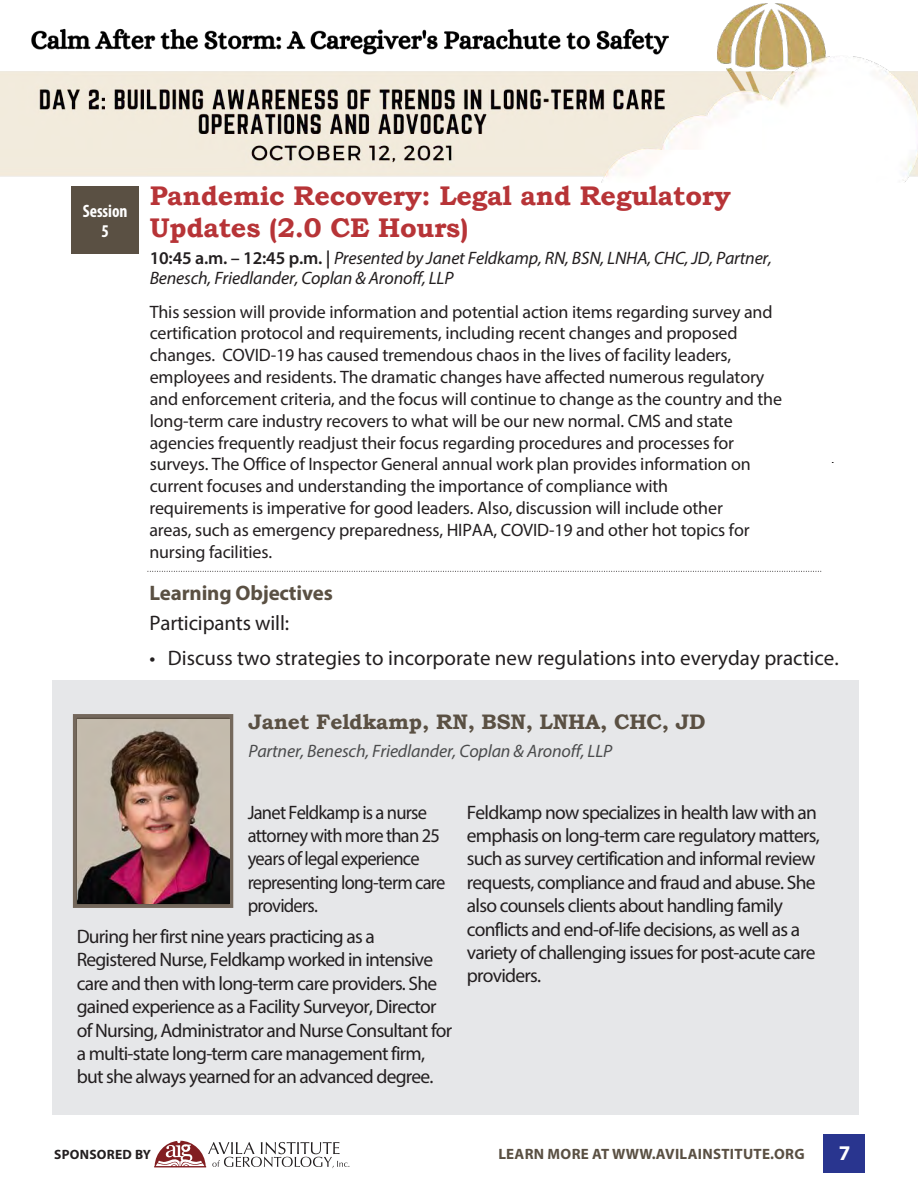
<style>
.page{position:relative;width:918px;height:1188px;background:#fff}
.page>*{position:absolute;margin:0;border:0;box-sizing:border-box;transform-origin:0 0}
.t1{font:700 27px/32.4px "Bookman Old Style";letter-spacing:-.01em;color:#b73437}
.t2{font:21px "Myriad Pro";color:#231f20}
.t3{font:700 21px "Bookman Old Style";letter-spacing:-.01em;color:#5a5043}
.t4{font:700 21px "Myriad Pro";letter-spacing:-.01em;color:#5a5043}
.t5{font:700 21px "Myriad Pro";color:#fff}
.t6{font:19.5px/23.4px "Myriad Pro";letter-spacing:-.04em;color:#231f20}
.t7{font:19.5px/23.4px "Myriad Pro";letter-spacing:-.04em;color:#231f20;scale:.95 1}
.t8{font:18px/21.9px "Myriad Pro";letter-spacing:-.01em;color:#231f20}
.t9{font:italic 18px/19.8px "Myriad Pro";letter-spacing:-.01em;color:#231f20}
.t10{font:italic 18px "Myriad Pro";letter-spacing:-.01em;color:#4b4c4d}
.t11{font:700 condensed 18px/20.2px "Myriad Pro";letter-spacing:-.005em;color:#fff;text-align:center}
.t12{font:700 15px "Myriad Pro";letter-spacing:.02em;color:#5a5043}
.t13{font:700 13.5px "Myriad Pro";letter-spacing:.02em;color:#231f20}
.s1{font-style:inherit}
.s2{font-weight:600;font-style:normal}
</style>
<div class="page">
<img style="left:0;top:3px;width:918px;height:180px">
<svg style="left:154px;top:1141px;width:195px;height:27px"></svg>
<div style="left:824px;top:1134px;width:42px;height:39px;background:#29358f"></div>
<svg style="left:148px;top:571px;width:674px;height:1px"></svg>
<div style="left:53px;top:680px;width:806px;height:435px;background:#e6e7e9"></div>
<svg style="left:73px;top:714px;width:160px;height:194px;background:#6f6458"></svg>
<div style="left:71px;top:186px;width:68px;height:67px;background:#5a5043"></div>
<img style="left:77px;top:719px;width:152px;height:184px">
<p class="t11" style="left:83px;top:200px;width:46px">Session<br>5</p>
<h1 class="t1" style="left:150px;top:179px;width:583px">Pandemic Recovery: Legal and Regulatory<br>Updates (2.0 <span class="s1">CE Hours</span>)</h1>
<p class="t9" style="left:150px;top:248px;width:624px"><span class="s2">10:45 a.m. – 12:45 p.m. |</span> Presented by Janet Feldkamp, RN, BSN, LNHA, CHC, JD, Partner,<br>Benesch, Friedlander, Coplan &amp; Aronoff, LLP</p>
<p class="t8" style="left:149px;top:300px;width:634px">This session will provide information and potential action items regarding survey and certification protocol and requirements, including recent changes and proposed changes. COVID-19 has caused tremendous chaos in the lives of facility leaders, employees and residents. The dramatic changes have affected numerous regulatory and enforcement criteria, and the focus will continue to change as the country and the long-term care industry recovers to what will be our new normal. CMS and state agencies frequently readjust their focus regarding procedures and processes for surveys. The Office of Inspector General annual work plan provides information on current focuses and understanding the importance of compliance with<br>requirements is imperative for good leaders. Also, discussion will include other<br>areas, such as emergency preparedness, HIPAA, COVID-19 and other hot topics for nursing facilities.</p>
<p class="t4" style="left:149px;top:579px;width:185px">Learning Objectives</p>
<p class="t2" style="left:149px;top:610px;width:141px">Participants will:</p>
<p class="t2" style="left:149px;top:645px;width:691px">• Discuss two strategies to incorporate new regulations into everyday practice.</p>
<p class="t3" style="left:248px;top:707px;width:459px">Janet Feldkamp, RN, BSN, LNHA, CHC, JD</p>
<p class="t10" style="left:248px;top:740px;width:365px">Partner, Benesch, Friedlander, Coplan &amp; Aronoff, LLP</p>
<p class="t7" style="left:248px;top:800px;width:210px">Janet Feldkamp is a nurse attorney with more than 25 years of legal experience representing long-term care providers.</p>
<p class="t6" style="left:77px;top:924px;width:377px">During her first nine years practicing as a Registered Nurse, Feldkamp worked in intensive care and then with long-term care providers. She gained experience as a Facility Surveyor, Director of Nursing, Administrator and Nurse Consultant for a multi-state long-term care management firm, but she always yearned for an advanced degree.</p>
<p class="t6" style="left:467px;top:800px;width:354px">Feldkamp now specializes in health law with an emphasis on long-term care regulatory matters, such as survey certification and informal review requests, compliance and fraud and abuse. She also counsels clients about handling family conflicts and end-of-life decisions, as well as a variety of challenging issues for post-acute care providers.</p>
<p class="t13" style="left:54px;top:1145px;width:98px">SPONSORED BY</p>
<p class="t12" style="left:498px;top:1144px;width:308px">LEARN MORE AT WWW.AVILAINSTITUTE.ORG</p>
<p class="t5" style="left:839px;top:1140px;width:13px">7</p>
</div>
